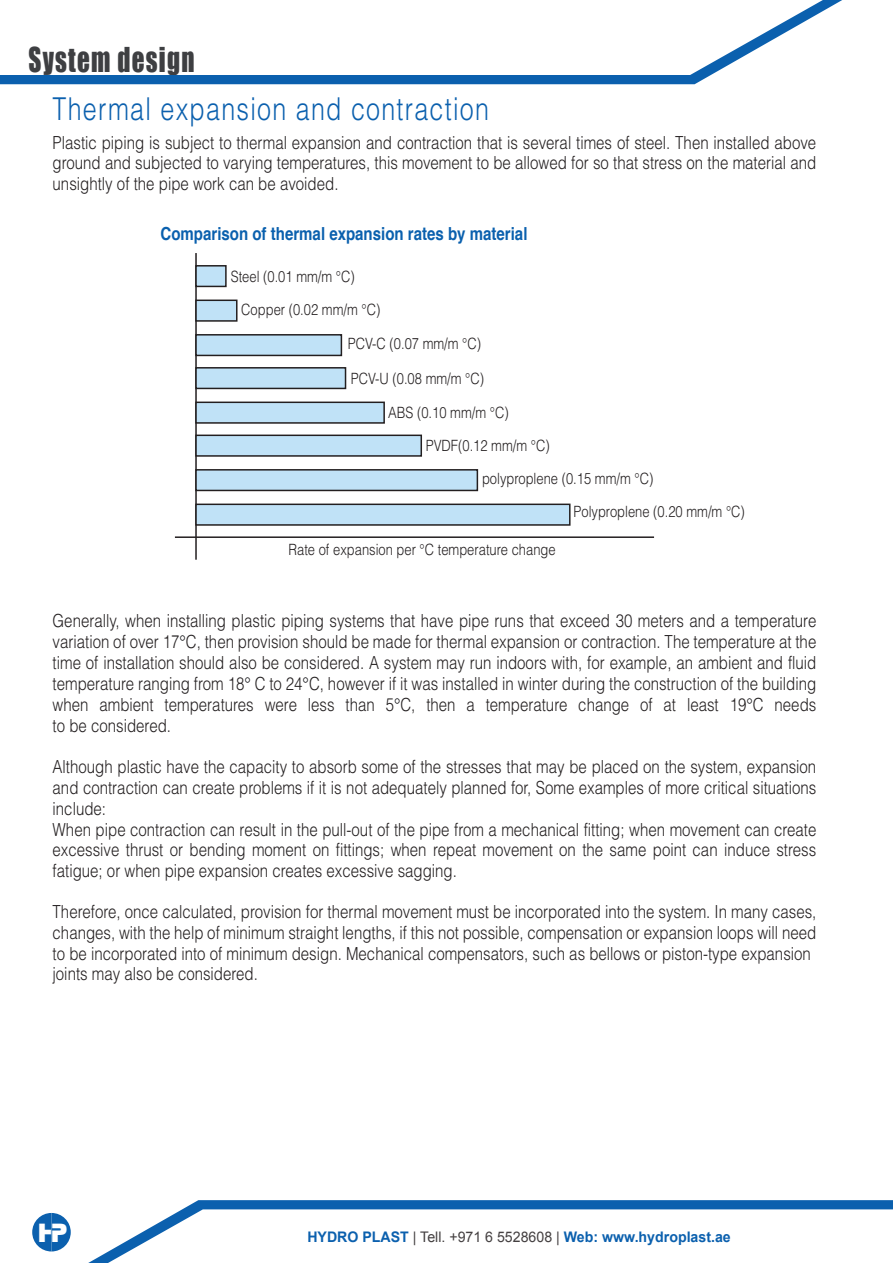
<style>
.page{position:relative;width:893px;height:1263px;background:#fff}
.page>*{position:absolute;margin:0;border:0;box-sizing:border-box;transform-origin:0 0}
.t1{font:300 31.5px "Helvetica";letter-spacing:.05em;color:#0b60ae;scale:.8 1}
.t2{font:31.5px "Impact";letter-spacing:.05em;color:#3e3f42;scale:.8 1}
.t3{font:27.6px "Orion Nebula";color:#fff}
.t4{font:300 18px/20.7px "Helvetica";color:#231f20;text-align:justify;scale:.84 1}
.t5{font:700 18px "Helvetica";color:#0a60ae;scale:.84 1}
.t6{font:300 15.45px "Helvetica";color:#231f20;scale:.84 1}
.t7{font:700 14.55px "Arial";color:#0b60ae}
.s1{color:#06060a}
.s2{font-weight:400;color:#444041}
</style>
<div class="page">
<svg style="left:32px;top:1213px;width:39px;height:38px"></svg>
<svg style="left:0;top:0;width:842px;height:84px"></svg>
<svg style="left:88px;top:1200px;width:805px;height:63px"></svg>
<hr style="left:195px;top:253px;width:2px;height:307px;background:#231f20">
<hr style="left:175px;top:536px;width:479px;height:2px;background:#231f20">
<div style="left:195px;top:265px;width:32px;height:22px;background:#c0e2f7;border:2px solid #231f20"></div>
<div style="left:195px;top:300px;width:43px;height:22px;background:#c0e2f7;border:2px solid #231f20"></div>
<div style="left:195px;top:334px;width:147px;height:22px;background:#c0e2f7;border:2px solid #231f20"></div>
<div style="left:195px;top:367px;width:151px;height:22px;background:#c0e2f7;border:2px solid #231f20"></div>
<div style="left:195px;top:402px;width:190px;height:22px;background:#c0e2f7;border:2px solid #231f20"></div>
<div style="left:195px;top:435px;width:227px;height:22px;background:#c0e2f7;border:2px solid #231f20"></div>
<div style="left:195px;top:469px;width:283px;height:22px;background:#c0e2f7;border:2px solid #231f20"></div>
<div style="left:195px;top:504px;width:376px;height:22px;background:#c0e2f7;border:2px solid #231f20"></div>
<h1 class="t2" style="left:28px;top:35px;width:209px">System design</h1>
<h1 class="t1" style="left:53px;top:89px;width:547px">Thermal expansion and contraction</h1>
<p class="t4" style="left:53px;top:131px;width:911px">Plastic piping is subject to thermal expansion and contraction that is several times of steel. Then installed above ground and subjected to varying temperatures, this movement to be allowed for so that stress on the material and unsightly of the pipe work can be avoided.</p>
<p class="t5" style="left:160px;top:222px;width:438px">Comparison of thermal expansion rates by material</p>
<p class="t6" style="left:231px;top:267px;width:149px">Steel (0.01 mm/m °C)</p>
<p class="t6" style="left:241px;top:300px;width:167px">Copper (0.02 mm/m °C)</p>
<p class="t6" style="left:348px;top:334px;width:160px">PCV-C (0.07 mm/m °C)</p>
<p class="t6" style="left:351px;top:369px;width:160px">PCV-U (0.08 mm/m °C)</p>
<p class="t6" style="left:388px;top:403px;width:145px">ABS (0.10 mm/m °C)</p>
<p class="t6" style="left:426px;top:436px;width:149px">PVDF(0.12 mm/m °C)</p>
<p class="t6" style="left:482px;top:468px;width:205px">polyproplene (0.15 mm/m °C)</p>
<p class="t6" style="left:573px;top:502px;width:205px">Polyproplene (0.20 mm/m °C)</p>
<p class="t6" style="left:288px;top:540px;width:320px">Rate of expansion per °C temperature change</p>
<p class="t4" style="left:53px;top:610px;width:911px">Generally, when installing plastic piping systems that have pipe runs that exceed 30 meters and a temperature variation of over 17<span class="s1">°</span>C, then provision should be made for thermal expansion or contraction. The temperature at the time of installation should also be considered. A system may run indoors with, for example, an ambient and fluid temperature ranging from 18<span class="s1">°</span> C to 24<span class="s1">°</span>C, however if it was installed in winter during the construction of the building when ambient temperatures were less than 5<span class="s1">°</span>C, then a temperature change of at least 19<span class="s1">°</span>C needs to be considered.</p>
<p class="t4" style="left:53px;top:756px;width:911px;text-align:left">Although plastic have the capacity to absorb some of the stresses that may be placed on the system, expansion and contraction can create problems if it is not adequately planned for, Some examples of more critical situations include:<br>When pipe contraction can result in the pull-out of the pipe from a mechanical fitting; when movement can create excessive thrust or bending moment on fittings; when repeat movement on the same point can induce stress fatigue; or when pipe expansion creates excessive sagging.</p>
<p class="t4" style="left:53px;top:901px;width:911px;text-align:left">Therefore, once calculated, provision for thermal movement must be incorporated into the system. In many cases, changes, with the help of minimum straight lengths, if this not possible, compensation or expansion loops will need to be incorporated into of minimum design. Mechanical compensators, such as bellows or piston-type expansion joints may also be considered.</p>
<h2 class="t3" style="left:39px;top:1218px;width:30px">HP</h2>
<p class="t7" style="left:307px;top:1227px;width:425px">HYDRO PLAST <span class="s2">| Tell. +971 6 5528608 |</span> Web: www.hydroplast.ae</p>
</div>
